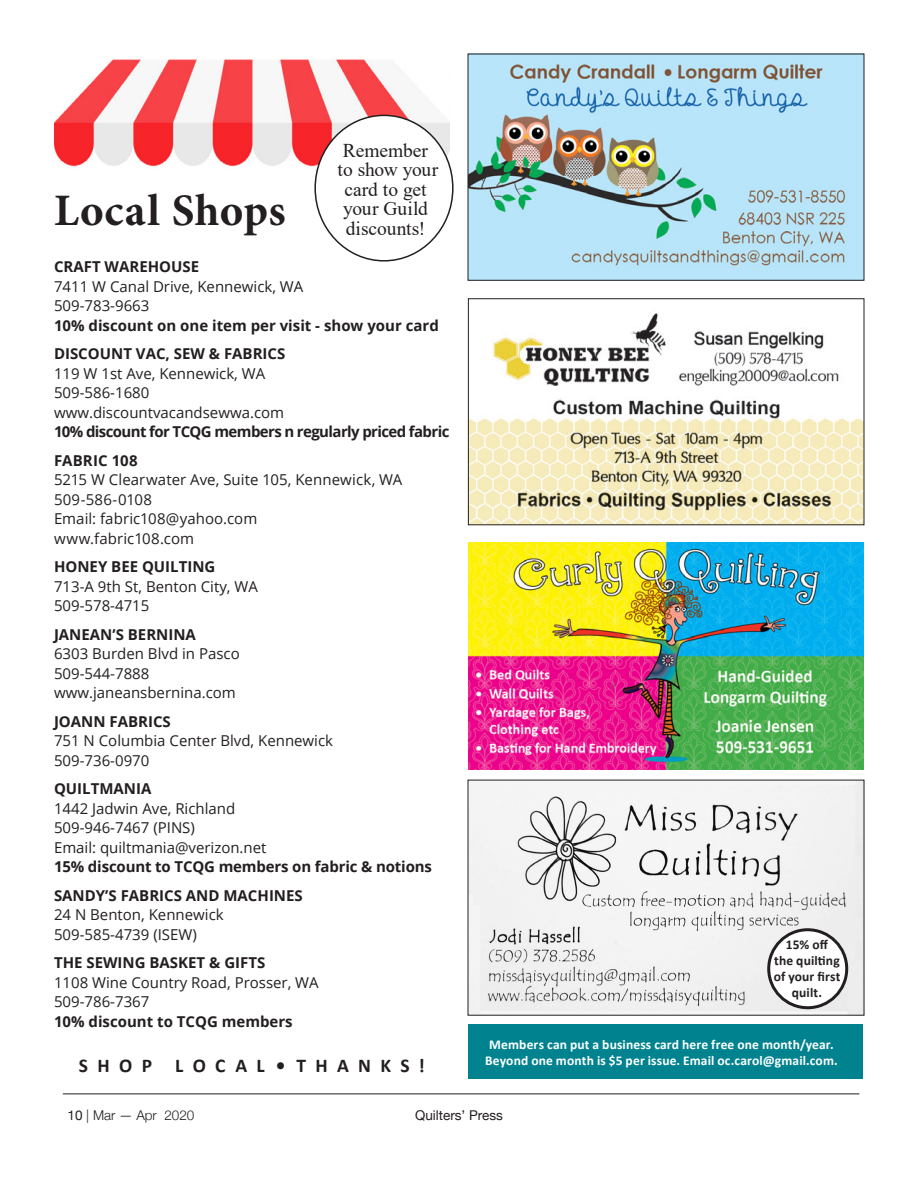
<style>
.page{position:relative;width:918px;height:1188px;background:#fff}
.page>*{position:absolute;margin:0;border:0;box-sizing:border-box;transform-origin:0 0}
.Main_Head{font:700 45px "Minion Pro";letter-spacing:.015em;color:#231f20}
.Main_Head_2{font:19.5px/19.5px "Times New Roman";letter-spacing:-.005em;color:#231f20}
.Main_Head_2-2{font:700 19.5px "Calibri";letter-spacing:.48em;color:#231f20}
.Main_Body_2{font:15px/19.5px "Open Sans";color:#231f20}
.Main_Body_2-2{font:700 15px "Open Sans";color:#231f20}
.Main_Head_2-3{font:15px "Open Sans";letter-spacing:.005em;color:#231f20}
.Main_Body_2-3{font:700 15px "Open Sans";letter-spacing:-.04em;color:#231f20}
.Main_Head_2-4{font:700 13.5px/15.8px "Calibri";letter-spacing:.01em;color:#fff;text-align:center}
.Main_Head_2-5{font:700 13.5px/15.8px "Calibri";letter-spacing:.01em;color:#231f20;text-align:center}
.t1{font:300 13.5px "Helvetica Neue";color:#231f20}
.t2{font:13.5px "Helvetica Neue";color:#231f20}
.s1{font-weight:400}
</style>
<div class="page">
<hr style="left:63px;top:1094px;width:796px;height:1px;background:#231f20">
<div style="left:469px;top:1025px;width:394px;height:54px;background:#00838f"></div>
<img style="left:54px;top:59px;width:396px;height:110px">
<img style="left:470px;top:56px;width:392px;height:223px">
<div style="left:468px;top:54px;width:396px;height:227px;border:1px solid #231f20"></div>
<img style="left:468px;top:543px;width:396px;height:226px">
<img style="left:470px;top:782px;width:392px;height:232px">
<div style="left:769px;top:930px;width:78px;height:78px;background:#fff;border-radius:50%"></div>
<div style="left:767px;top:928px;width:81px;height:81px;border:3px solid #231f20;border-radius:50%"></div>
<img style="left:470px;top:313px;width:392px;height:210px">
<div style="left:468px;top:298px;width:396px;height:227px;border:1px solid #231f20"></div>
<div style="left:315px;top:115px;width:138px;height:146px;background:#fff;border-radius:50%"></div>
<p class="Main_Head" style="left:54px;top:179px;width:233px">Local Shops</p>
<p class="Main_Head_2" style="left:343px;top:140px;width:87px">Remember</p>
<p class="Main_Head_2" style="left:338px;top:159px;width:102px">to show your card to get your Guild discounts!</p>
<p class="Main_Body_2-2" style="left:54px;top:256px;width:147px">CRAFT WAREHOUSE</p>
<p class="Main_Body_2" style="left:54px;top:276px;width:251px">7411 W Canal Drive, Kennewick, WA</p>
<p class="Main_Body_2" style="left:54px;top:296px;width:97px">509-783-9663</p>
<p class="Main_Body_2-2" style="left:54px;top:315px;width:386px">10% discount on one item per visit - show your card</p>
<p class="Main_Body_2-2" style="left:54px;top:343px;width:233px">DISCOUNT VAC, SEW &amp; FABRICS</p>
<p class="Main_Body_2" style="left:54px;top:363px;width:232px">119 W 1st Ave, Kennewick, WA<br>509-586-1680 www.discountvacandsewwa.com</p>
<p class="Main_Body_2-3" style="left:54px;top:421px;width:397px">10% discount for TCQG members n regularly priced fabric</p>
<p class="Main_Body_2-2" style="left:54px;top:450px;width:85px">FABRIC 108</p>
<p class="Main_Head_2-3" style="left:54px;top:470px;width:350px">5215 W Clearwater Ave, Suite 105, Kennewick, WA</p>
<p class="Main_Head_2-3" style="left:54px;top:489px;width:99px">509-586-0108</p>
<p class="Main_Head_2-3" style="left:54px;top:509px;width:205px">Email: fabric108@yahoo.com</p>
<p class="Main_Head_2-3" style="left:54px;top:528px;width:142px">www.fabric108.com</p>
<p class="Main_Body_2-2" style="left:54px;top:556px;width:163px">HONEY BEE QUILTING</p>
<p class="Main_Body_2" style="left:54px;top:576px;width:205px">713-A 9th St, Benton City, WA</p>
<p class="Main_Body_2" style="left:54px;top:596px;width:97px">509-578-4715</p>
<p class="Main_Body_2-2" style="left:54px;top:624px;width:143px">JANEAN’S BERNINA</p>
<p class="Main_Body_2" style="left:54px;top:644px;width:187px">6303 Burden Blvd in Pasco</p>
<p class="Main_Body_2" style="left:54px;top:663px;width:183px">509-544-7888 www.janeansbernina.com</p>
<p class="Main_Body_2-2" style="left:54px;top:711px;width:118px">JOANN FABRICS</p>
<p class="Main_Body_2" style="left:54px;top:731px;width:281px">751 N Columbia Center Blvd, Kennewick</p>
<p class="Main_Body_2" style="left:54px;top:750px;width:97px">509-736-0970</p>
<p class="Main_Body_2-2" style="left:54px;top:778px;width:99px">QUILTMANIA</p>
<p class="Main_Body_2" style="left:54px;top:798px;width:214px">1442 Jadwin Ave, Richland<br>509-946-7467 (PINS)<br>Email: quiltmania@verizon.net</p>
<p class="Main_Body_2-2" style="left:54px;top:856px;width:379px">15% discount to TCQG members on fabric &amp; notions</p>
<p class="Main_Body_2-2" style="left:54px;top:885px;width:250px">SANDY’S FABRICS AND MACHINES</p>
<p class="Main_Body_2" style="left:54px;top:905px;width:171px">24 N Benton, Kennewick</p>
<p class="Main_Body_2" style="left:54px;top:924px;width:144px">509-585-4739 (ISEW)</p>
<p class="Main_Body_2-2" style="left:54px;top:952px;width:213px">THE SEWING BASKET &amp; GIFTS</p>
<p class="Main_Body_2" style="left:54px;top:972px;width:266px">1108 Wine Country Road, Prosser, WA</p>
<p class="Main_Body_2" style="left:54px;top:992px;width:97px">509-786-7367</p>
<p class="Main_Body_2-2" style="left:54px;top:1011px;width:240px">10% discount to TCQG members</p>
<p class="Main_Head_2-2" style="left:79px;top:1052px;width:348px">SHOP LOCAL•THANKS!</p>
<p class="Main_Head_2-5" style="left:786px;top:937px;width:44px">15% off</p>
<p class="Main_Head_2-5" style="left:774px;top:953px;width:68px">the quilting of your first quilt.</p>
<p class="Main_Head_2-4" style="left:485px;top:1037px;width:354px">Members can put a business card here free one month/year.<br>Beyond one month is $5 per issue. Email oc.carol@gmail.com.</p>
<p class="t1" style="left:68px;top:1104px;width:128px"><span class="s1">10</span> | Mar — Apr 2020</p>
<p class="t2" style="left:415px;top:1105px;width:89px">Quilters’ Press</p>
</div>
